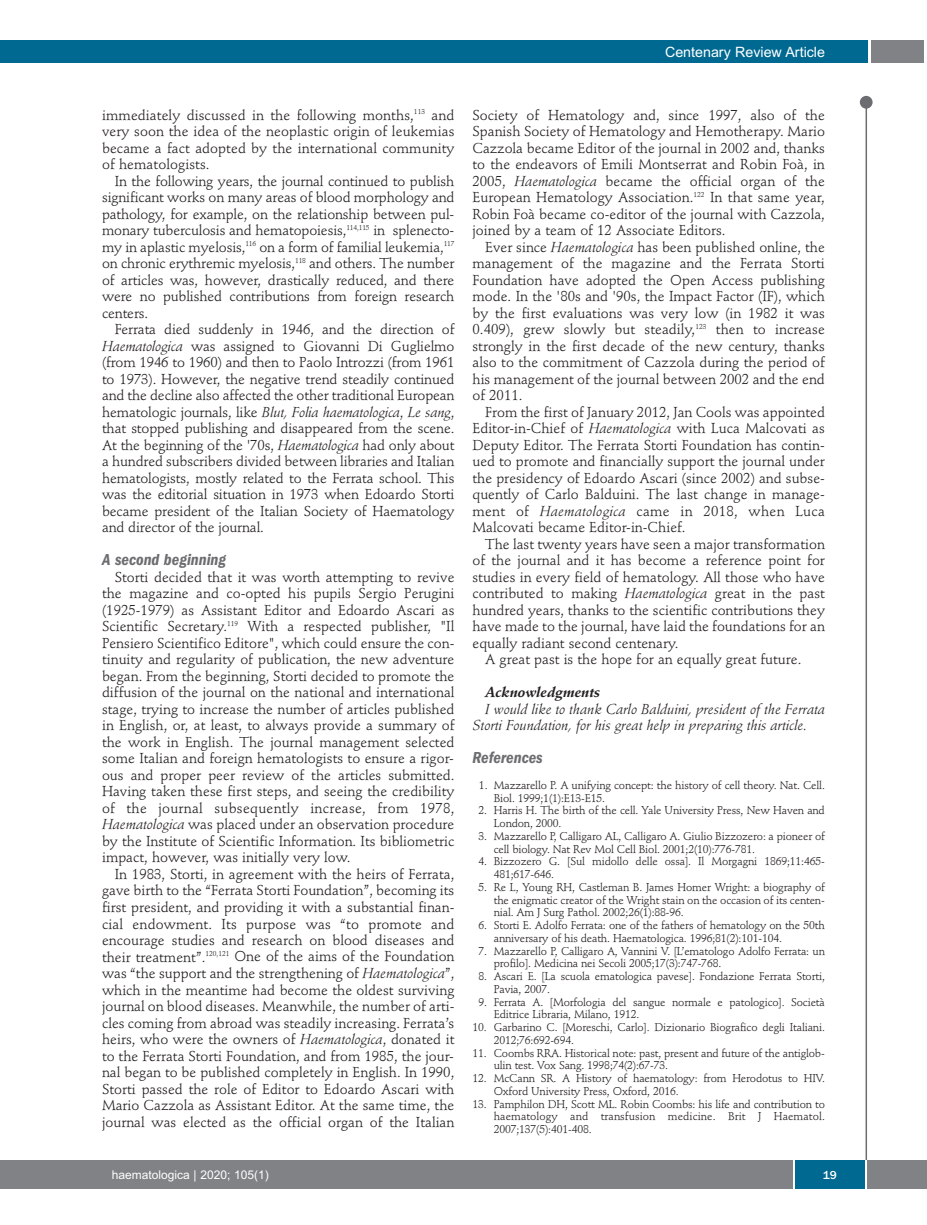
<style>
.page{position:relative;width:927px;height:1225px;background:#fff}
.page>*{position:absolute;margin:0;border:0;box-sizing:border-box;transform-origin:0 0}
.t1{font:italic 600 condensed 16.5px "Franklin Gothic";color:#6c6d70}
.t2{font:14.25px/16.5px "Stempel Schneidler";color:#231f20;text-align:justify}
.t3{font:italic 14.25px/16.5px "Stempel Schneidler";color:#231f20}
.t4{font:14.25px "Arial";color:#fff}
.t5{font:italic 700 14.25px "Stempel Schneidler";color:#231f20}
.t6{font:12px "Arial";color:#fff}
.t7{font:500 12px "Franklin Gothic";color:#fff}
.t8{font:11.25px/12.8px "Stempel Schneidler";letter-spacing:-.015em;color:#231f20}
.s1{font-style:italic}
</style>
<div class="page">
<div style="left:871px;top:40px;width:52px;height:22px;background:#808285"></div>
<div style="left:18px;top:40px;width:849px;height:22px;background:#006991"></div>
<div style="left:17px;top:1160px;width:910px;height:28px;background:#808285"></div>
<div style="left:795px;top:1160px;width:70px;height:28px;background:#006991"></div>
<hr style="left:793px;top:1160px;width:2px;height:28px;background:#fff">
<hr style="left:865px;top:1160px;width:2px;height:28px;background:#fff">
<div style="left:860px;top:96px;width:13px;height:13px;background:#6c6d70;border-radius:50%"></div>
<hr style="left:865px;top:100px;width:2px;height:1060px;background:#6c6d70">
<div style="left:0;top:40px;width:19px;height:22px;background:#006991"></div>
<div style="left:0;top:1160px;width:18px;height:28px;background:#808285"></div>
<p class="t4" style="left:665px;top:44px;width:161px">Centenary Review Article</p>
<p class="t2" style="left:102px;top:108px;width:354px">immediately discussed in the following months,<sup>113</sup> and very soon the idea of the neoplastic origin of leukemias became a fact adopted by the international community of hematologists.</p>
<p class="t2" style="left:102px;top:174px;width:354px;text-indent:13px">In the following years, the journal continued to publish significant works on many areas of blood morphology and pathology, for example, on the relationship between pul&shy;monary tuberculosis and hematopoiesis,<sup>114,115</sup> in splenecto&shy;my in aplastic myelosis,<sup>116</sup> on a form of familial leukemia,<sup>117 </sup>on chronic erythremic myelosis,<sup>118</sup> and others. The number of articles was, however, drastically reduced, and there were no published contributions from foreign research centers.</p>
<p class="t2" style="left:102px;top:322px;width:354px;text-indent:13px">Ferrata died suddenly in 1946, and the direction of <span class="s1">Haematologica</span> was assigned to Giovanni Di Guglielmo (from 1946 to 1960) and then to Paolo Introzzi (from 1961 to 1973). However, the negative trend steadily continued and the decline also affected the other traditional European hematologic journals, like <span class="s1">Blut, Folia haematologica</span>, <span class="s1">Le sang</span>, that stopped publishing and disappeared from the scene.<br>At the beginning of the '70s, <span class="s1">Haematologica</span> had only about a hundred subscribers divided between libraries and Italian hematologists, mostly related to the Ferrata school. This was the editorial situation in 1973 when Edoardo Storti became president of the Italian Society of Haematology and director of the journal.</p>
<p class="t1" style="left:102px;top:554px;width:126px">A second beginning</p>
<p class="t2" style="left:102px;top:570px;width:354px;text-indent:13px">Storti decided that it was worth attempting to revive the magazine and co-opted his pupils Sergio Perugini (1925-1979) as Assistant Editor and Edoardo Ascari as Scientific Secretary.<sup>119</sup> With a respected publisher, "Il Pensiero Scientifico Editore", which could ensure the con&shy;tinuity and regularity of publication, the new adventure began. From the beginning, Storti decided to promote the diffusion of the journal on the national and international stage, trying to increase the number of articles published in English, or, at least, to always provide a summary of the work in English. The journal management selected some Italian and foreign hematologists to ensure a rigor&shy;ous and proper peer review of the articles submitted.<br>Having taken these first steps, and seeing the credibility of the journal subsequently increase, from 1978, <span class="s1">Haematologica</span> was placed under an observation procedure by the Institute of Scientific Information. Its bibliometric impact, however, was initially very low.</p>
<p class="t2" style="left:102px;top:867px;width:354px;text-indent:13px">In 1983, Storti, in agreement with the heirs of Ferrata, gave birth to the “Ferrata Storti Foundation”, becoming its first president, and providing it with a substantial finan&shy;cial endowment. Its purpose was “to promote and encourage studies and research on blood diseases and their treatment”.<sup>120,121</sup> One of the aims of the Foundation was “the support and the strengthening of <span class="s1">Haematologica</span>”, which in the meantime had become the oldest surviving journal on blood diseases. Meanwhile, the number of arti&shy;cles coming from abroad was steadily increasing. Ferrata’s heirs, who were the owners of <span class="s1">Haematologica</span>, donated it to the Ferrata Storti Foundation, and from 1985, the jour&shy;nal began to be published completely in English. In 1990, Storti passed the role of Editor to Edoardo Ascari with Mario Cazzola as Assistant Editor. At the same time, the journal was elected as the official organ of the Italian</p>
<p class="t2" style="left:472px;top:108px;width:354px">Society of Hematology and, since 1997, also of the Spanish Society of Hematology and Hemotherapy. Mario Cazzola became Editor of the journal in 2002 and, thanks to the endeavors of Emili Montserrat and Robin Foà, in 2005, <span class="s1">Haematologica</span> became the official organ of the European Hematology Association.<sup>122</sup> In that same year, Robin Foà became co-editor of the journal with Cazzola, joined by a team of 12 Associate Editors.</p>
<p class="t2" style="left:472px;top:240px;width:354px;text-indent:13px">Ever since <span class="s1">Haematologica</span> has been published online, the management of the magazine and the Ferrata Storti Foundation have adopted the Open Access publishing mode. In the '80s and '90s, the Impact Factor (IF), which by the first evaluations was very low (in 1982 it was 0.409), grew slowly but steadily,<sup>123</sup> then to increase strongly in the first decade of the new century, thanks also to the commitment of Cazzola during the period of his management of the journal between 2002 and the end of 2011.</p>
<p class="t2" style="left:472px;top:405px;width:354px;text-indent:13px">From the first of January 2012, Jan Cools was appointed Editor-in-Chief of <span class="s1">Haematologica</span> with Luca Malcovati as Deputy Editor. The Ferrata Storti Foundation has contin&shy;ued to promote and financially support the journal under the presidency of Edoardo Ascari (since 2002) and subse&shy;quently of Carlo Balduini. The last change in manage&shy;ment of <span class="s1">Haematologica</span> came in 2018, when Luca Malcovati became Editor-in-Chief.</p>
<p class="t2" style="left:485px;top:537px;width:341px">The last twenty years have seen a major transformation</p>
<p class="t2" style="left:472px;top:553px;width:354px">of the journal and it has become a reference point for</p>
<p class="t2" style="left:472px;top:570px;width:354px">studies in every field of hematology. All those who have</p>
<p class="t2" style="left:472px;top:586px;width:354px">contributed to making <span class="s1">Haematologica</span> great in the past</p>
<p class="t2" style="left:472px;top:603px;width:354px">hundred years, thanks to the scientific contributions they</p>
<p class="t2" style="left:472px;top:619px;width:354px">have made to the journal, have laid the foundations for an</p>
<p class="t2" style="left:472px;top:636px;width:208px">equally radiant second centenary.</p>
<p class="t2" style="left:485px;top:652px;width:318px">A great past is the hope for an equally great future.</p>
<p class="t5" style="left:485px;top:686px;width:117px">Acknowledgments</p>
<p class="t3" style="left:472px;top:702px;width:354px;text-indent:13px">I would like to thank Carlo Balduini, president of the Ferrata<br>Storti Foundation, for his great help in preparing this article.</p>
<p class="t1" style="left:472px;top:752px;width:72px">References</p>
<p class="t8" style="left:494px;top:780px;width:333px;text-indent:-15px">1. Mazzarello P. A unifying concept: the history of cell theory. Nat. Cell.<br>Biol. 1999;1(1):E13-E15.</p>
<p class="t8" style="left:494px;top:805px;width:333px;text-indent:-15px">2. Harris H. The birth of the cell. Yale University Press, New Haven and<br>London, 2000.</p>
<p class="t8" style="left:494px;top:831px;width:333px;text-indent:-15px">3. Mazzarello P, Calligaro AL, Calligaro A. Giulio Bizzozero: a pioneer of cell biology. Nat Rev Mol Cell Biol. 2001;2(10):776-781.</p>
<p class="t8" style="left:494px;top:856px;width:333px;text-indent:-15px">4. Bizzozero G. [Sul midollo delle ossa]. Il Morgagni 1869;11:465-<br>481;617-646.</p>
<p class="t8" style="left:494px;top:881px;width:333px;text-align:justify;text-indent:-15px">5. Re L, Young RH, Castleman B. James Homer Wright: a biography of the enigmatic creator of the Wright stain on the occasion of its centen&shy;nial. Am J Surg Pathol. 2002;26(1):88-96.</p>
<p class="t8" style="left:494px;top:920px;width:333px;text-indent:-15px">6. Storti E. Adolfo Ferrata: one of the fathers of hematology on the 50th anniversary of his death. Haematologica. 1996;81(2):101-104.</p>
<p class="t8" style="left:494px;top:945px;width:333px;text-indent:-15px">7. Mazzarello P, Calligaro A, Vannini V. [L’ematologo Adolfo Ferrata: un profilo]. Medicina nei Secoli 2005;17(3):747-768.</p>
<p class="t8" style="left:494px;top:971px;width:333px;text-indent:-15px">8. Ascari E. [La scuola ematologica pavese]. Fondazione Ferrata Storti,<br>Pavia, 2007.</p>
<p class="t8" style="left:494px;top:996px;width:333px;text-indent:-15px">9. Ferrata A. [Morfologia del sangue normale e patologico]. Società<br>Editrice Libraria, Milano, 1912.</p>
<p class="t8" style="left:494px;top:1022px;width:333px;text-indent:-21px">10. Garbarino C. [Moreschi, Carlo]. Dizionario Biografico degli Italiani.<br>2012;76:692-694.</p>
<p class="t8" style="left:494px;top:1047px;width:333px;text-indent:-21px">11. Coombs RRA. Historical note: past, present and future of the antiglob&shy;ulin test. Vox Sang. 1998;74(2):67-73.</p>
<p class="t8" style="left:494px;top:1073px;width:333px;text-indent:-21px">12. McCann SR. A History of haematology: from Herodotus to HIV.<br>Oxford University Press, Oxford, 2016.</p>
<p class="t8" style="left:494px;top:1098px;width:333px;text-align:justify;text-indent:-21px">13. Pamphilon DH, Scott ML. Robin Coombs: his life and contribution to haematology and transfusion medicine. Brit J Haematol.<br>2007;137(5):401-408.</p>
<p class="t6" style="left:112px;top:1167px;width:158px">haematologica | 2020; 105(1)</p>
<p class="t7" style="left:823px;top:1167px;width:16px">19</p>
</div>
